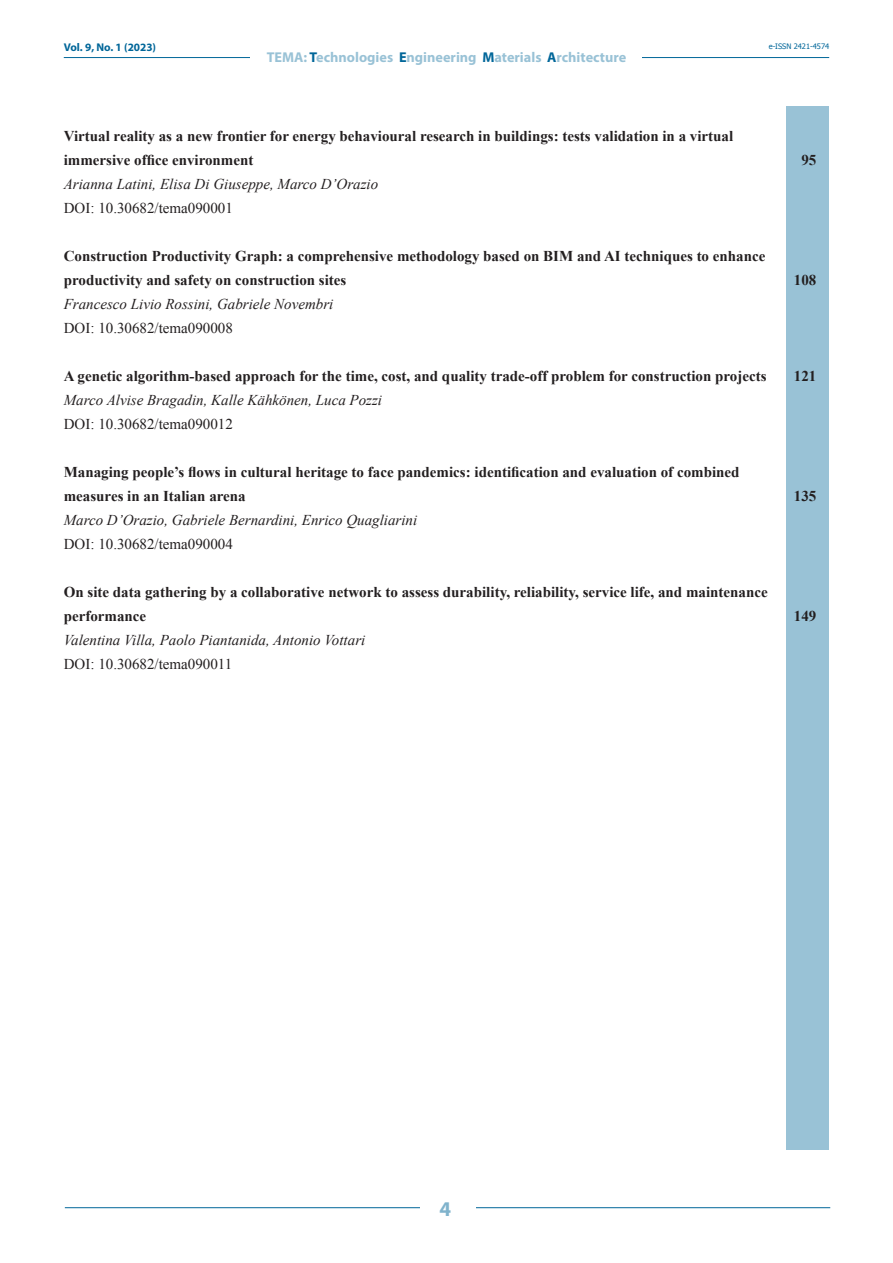
<style>
.page{position:relative;width:893px;height:1263px;background:#fff}
.page>*{position:absolute;margin:0;border:0;box-sizing:border-box;transform-origin:0 0}
.t1{font:700 21px "Myriad Pro";color:#80b3cc}
.t2{font:700 15px/24px "Times New Roman";color:#231f20}
.t3{font:italic 15px "Times New Roman";color:#231f20}
.t4{font:15px "Times New Roman";color:#231f20}
.t5{font:700 14.25px "Myriad Pro";color:#99c2d6}
.t6{font:700 11.25px "Myriad Pro";color:#069}
.t7{font:7.5px "Tahoma";color:#069}
.s1{color:#069}
</style>
<div class="page">
<hr style="left:64px;top:57px;width:765px;height:1px;background:#069">
<div style="left:251px;top:48px;width:391px;height:17px;background:#fff"></div>
<hr style="left:65px;top:1207px;width:765px;height:1px;background:#069">
<div style="left:420px;top:1195px;width:55px;height:25px;background:#fff"></div>
<div style="left:787px;top:106px;width:42px;height:1044px;background:#99c2d6"></div>
<p class="t6" style="left:64px;top:40px;width:94px">Vol. 9, No. 1 (2023)</p>
<p class="t7" style="left:769px;top:41px;width:62px">e-ISSN 2421-4574</p>
<p class="t5" style="left:267px;top:48px;width:361px">TEMA: <span class="s1">T</span>echnologies <span class="s1">E</span>ngineering <span class="s1">M</span>aterials <span class="s1">A</span>rchitecture</p>
<p class="t2" style="left:64px;top:123px;width:671px">Virtual reality as a new frontier for energy behavioural research in buildings: tests validation in a virtual immersive office environment</p>
<p class="t3" style="left:64px;top:173px;width:316px">Arianna Latini, Elisa Di Giuseppe, Marco D’Orazio</p>
<p class="t4" style="left:64px;top:198px;width:171px">DOI: 10.30682/tema090001</p>
<p class="t2" style="left:64px;top:243px;width:703px">Construction Productivity Graph: a comprehensive methodology based on BIM and AI techniques to enhance productivity and safety on construction sites</p>
<p class="t2" style="left:801px;top:147px;width:16px">95</p>
<p class="t2" style="left:794px;top:267px;width:24px">108</p>
<p class="t3" style="left:64px;top:293px;width:271px">Francesco Livio Rossini, Gabriele Novembri</p>
<p class="t4" style="left:64px;top:318px;width:171px">DOI: 10.30682/tema090008</p>
<p class="t2" style="left:64px;top:363px;width:704px">A genetic algorithm-based approach for the time, cost, and quality trade-off problem for construction projects</p>
<p class="t2" style="left:794px;top:363px;width:24px">121</p>
<p class="t3" style="left:64px;top:389px;width:320px">Marco Alvise Bragadin, Kalle Kähkönen, Luca Pozzi</p>
<p class="t4" style="left:64px;top:414px;width:171px">DOI: 10.30682/tema090012</p>
<p class="t2" style="left:64px;top:459px;width:677px">Managing people’s flows in cultural heritage to face pandemics: identification and evaluation of combined measures in an Italian arena</p>
<p class="t2" style="left:794px;top:483px;width:24px">135</p>
<p class="t3" style="left:64px;top:509px;width:355px">Marco D’Orazio, Gabriele Bernardini, Enrico Quagliarini</p>
<p class="t4" style="left:64px;top:534px;width:171px">DOI: 10.30682/tema090004</p>
<p class="t2" style="left:64px;top:579px;width:705px">On site data gathering by a collaborative network to assess durability, reliability, service life, and maintenance performance</p>
<p class="t3" style="left:64px;top:629px;width:303px">Valentina Villa, Paolo Piantanida, Antonio Vottari</p>
<p class="t4" style="left:64px;top:654px;width:170px">DOI: 10.30682/tema090011</p>
<p class="t2" style="left:794px;top:603px;width:24px">149</p>
<h1 class="t1" style="left:439px;top:1195px;width:13px">4</h1>
</div>
